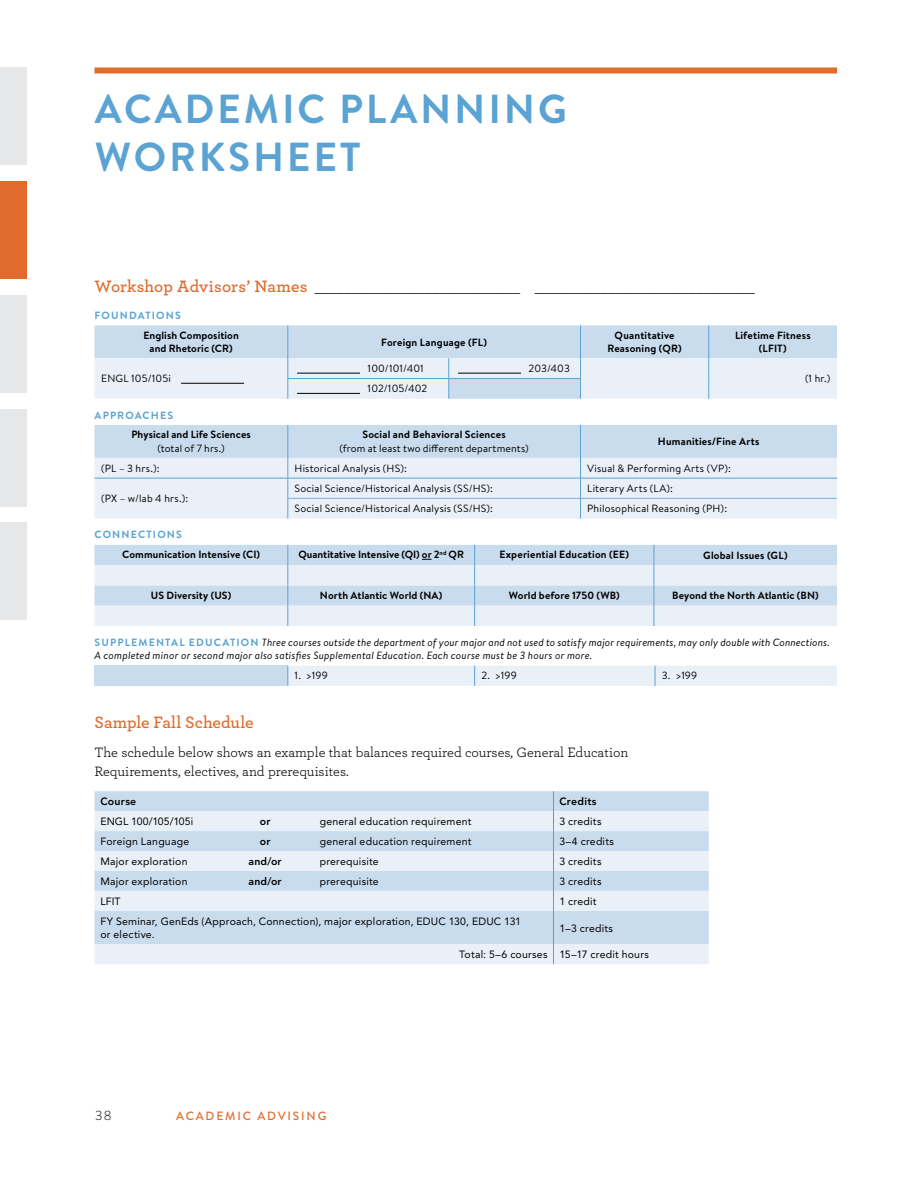
<style>
.page{position:relative;width:918px;height:1188px;background:#fff}
.page>*{position:absolute;margin:0;border:0;box-sizing:border-box;transform-origin:0 0}
.t1{font:700 40.5px/48.6px "Brandon Grotesque";letter-spacing:.07em;color:#5aa3d2}
.t2{font:600 17.25px "Archer";color:#e06b2d}
.t3{font:14.25px/19.5px "Archer";letter-spacing:-.005em;color:#000}
.t4{font:300 13.5px "Brandon Grotesque";color:#000}
.t5{font:500 12px "Brandon Grotesque";letter-spacing:.15em;color:#e06b2d}
.t6{font:700 10.5px/13.5px "Brandon Text";letter-spacing:.01em;color:#000;text-align:center}
.t7{font:10.5px "Brandon Text";letter-spacing:.02em;color:#000}
.t8{font:10.5px/13.5px "Avenir LT Std";letter-spacing:.02em;color:#000}
.t9{font:italic 10.5px/13.5px "Brandon Text";letter-spacing:.01em;color:#000}
.t10{font:700 10.5px "Brandon Grotesque";letter-spacing:.11em;color:#5aa3d2}
.t11{font:800 10.5px "Avenir LT Std";letter-spacing:.02em;color:#000}
.s1{font-weight:600;font-size:17.25px;color:#e06b2d}
.s2{font-family:"Brandon Grotesque";font-weight:700;font-style:normal;color:#5aa3d2}
</style>
<div class="page">
<div style="left:94px;top:68px;width:743px;height:6px;background:#e06b2d"></div>
<div style="left:0;top:68px;width:27px;height:97px;background:#e6e7e8"></div>
<div style="left:0;top:181px;width:27px;height:97px;background:#e06b2d"></div>
<div style="left:0;top:295px;width:27px;height:97px;background:#e6e7e8"></div>
<div style="left:0;top:409px;width:27px;height:97px;background:#e6e7e8"></div>
<div style="left:0;top:523px;width:27px;height:97px;background:#e6e7e8"></div>
<div style="left:94px;top:325px;width:743px;height:33px;background:#c9dcee"></div>
<hr style="left:288px;top:325px;width:1px;height:33px;background:#5aa3d2">
<hr style="left:580px;top:325px;width:1px;height:33px;background:#5aa3d2">
<hr style="left:708px;top:325px;width:1px;height:33px;background:#5aa3d2">
<svg style="left:94px;top:358px;width:743px;height:41px;background:#e4ecf6"></svg>
<hr style="left:181px;top:383px;width:63px;height:1px;background:#000">
<hr style="left:297px;top:373px;width:63px;height:1px;background:#000">
<hr style="left:458px;top:373px;width:63px;height:1px;background:#000">
<hr style="left:297px;top:393px;width:63px;height:1px;background:#000">
<svg style="left:94px;top:425px;width:743px;height:94px;background:#dce7f3"></svg>
<hr style="left:580px;top:498px;width:257px;height:1px;background:#7ab1da">
<div style="left:94px;top:545px;width:743px;height:20px;background:#c9dcee"></div>
<svg style="left:94px;top:565px;width:743px;height:61px;background:#dfe9f4"></svg>
<svg style="left:288px;top:545px;width:1px;height:81px"></svg>
<svg style="left:474px;top:545px;width:1px;height:81px"></svg>
<svg style="left:654px;top:545px;width:1px;height:81px"></svg>
<div style="left:94px;top:666px;width:194px;height:20px;background:#c9dcee"></div>
<div style="left:288px;top:666px;width:549px;height:20px;background:#eaf0f8"></div>
<div style="left:94px;top:791px;width:615px;height:20px;background:#c9dcee"></div>
<svg style="left:94px;top:811px;width:615px;height:153px;background:#dae6f3"></svg>
<svg style="left:553px;top:791px;width:1px;height:120px"></svg>
<hr style="left:553px;top:911px;width:1px;height:33px;background:#56a0d3">
<svg style="left:553px;top:944px;width:1px;height:20px"></svg>
<h1 class="t1" style="left:95px;top:85px;width:474px">ACADEMIC PLANNING<br>WORKSHEET</h1>
<h3 class="t3" style="left:94px;top:277px;width:662px"><span class="s1">Workshop Advisors’ Names</span> ____________________________ ______________________________</h3>
<p class="t10" style="left:95px;top:308px;width:88px">FOUNDATIONS</p>
<p class="t6" style="left:143px;top:328px;width:97px">English Composition and Rhetoric (CR)</p>
<p class="t6" style="left:381px;top:335px;width:107px">Foreign Language (FL)</p>
<p class="t6" style="left:607px;top:328px;width:76px">Quantitative<br>Reasoning (QR)</p>
<p class="t6" style="left:735px;top:328px;width:77px">Lifetime Fitness (LFIT)</p>
<p class="t7" style="left:101px;top:371px;width:71px">ENGL 105/105i</p>
<p class="t7" style="left:368px;top:361px;width:58px">100/101/401</p>
<p class="t7" style="left:529px;top:361px;width:43px">203/403</p>
<p class="t7" style="left:805px;top:371px;width:27px">(1 hr.)</p>
<p class="t7" style="left:368px;top:382px;width:61px">102/105/402</p>
<p class="t10" style="left:95px;top:408px;width:80px">APPROACHES</p>
<p class="t6" style="left:131px;top:428px;width:121px">Physical and Life Sciences</p>
<p class="t7" style="left:158px;top:441px;width:69px">(total of 7 hrs.)</p>
<p class="t6" style="left:362px;top:428px;width:145px">Social and Behavioral Sciences</p>
<p class="t7" style="left:340px;top:441px;width:191px">(from at least two different departments)</p>
<p class="t6" style="left:658px;top:435px;width:103px">Humanities/Fine Arts</p>
<p class="t7" style="left:101px;top:461px;width:60px">(PL – 3 hrs.):</p>
<p class="t7" style="left:295px;top:461px;width:114px">Historical Analysis (HS):</p>
<p class="t7" style="left:587px;top:461px;width:145px">Visual &amp; Performing Arts (VP):</p>
<p class="t7" style="left:101px;top:491px;width:89px">(PX – w/lab 4 hrs.):</p>
<p class="t7" style="left:295px;top:481px;width:200px">Social Science/Historical Analysis (SS/HS):</p>
<p class="t7" style="left:587px;top:481px;width:87px">Literary Arts (LA):</p>
<p class="t7" style="left:295px;top:501px;width:200px">Social Science/Historical Analysis (SS/HS):</p>
<p class="t7" style="left:587px;top:501px;width:141px">Philosophical Reasoning (PH):</p>
<p class="t10" style="left:95px;top:527px;width:89px">CONNECTIONS</p>
<p class="t6" style="left:122px;top:548px;width:140px">Communication Intensive (CI)</p>
<p class="t6" style="left:298px;top:548px;width:167px">Quantitative Intensive (QI) or 2<sup>nd</sup> QR</p>
<p class="t6" style="left:499px;top:548px;width:131px">Experiential Education (EE)</p>
<p class="t6" style="left:703px;top:548px;width:86px">Global Issues (GL)</p>
<p class="t6" style="left:151px;top:589px;width:82px">US Diversity (US)</p>
<p class="t6" style="left:320px;top:589px;width:124px">North Atlantic World (NA)</p>
<p class="t6" style="left:509px;top:589px;width:112px">World before 1750 (WB)</p>
<p class="t6" style="left:672px;top:589px;width:148px">Beyond the North Atlantic (BN)</p>
<p class="t9" style="left:95px;top:635px;width:737px"><span class="s2">SUPPLEMENTAL EDUCATION</span> Three courses outside the department of your major and not used to satisfy major requirements, may only double with Connections.<br>A completed minor or second major also satisfies Supplemental Education. Each course must be 3 hours or more.</p>
<p class="t7" style="left:295px;top:669px;width:35px">1. &gt;199</p>
<p class="t7" style="left:481px;top:669px;width:37px">2. &gt;199</p>
<p class="t7" style="left:662px;top:669px;width:37px">3. &gt;199</p>
<h2 class="t2" style="left:94px;top:710px;width:161px">Sample Fall Schedule</h2>
<h3 class="t3" style="left:94px;top:742px;width:535px">The schedule below shows an example that balances required courses, General Education<br>Requirements, electives, and prerequisites.</h3>
<p class="t11" style="left:100px;top:795px;width:37px">Course</p>
<p class="t11" style="left:559px;top:795px;width:39px">Credits</p>
<p class="t8" style="left:100px;top:815px;width:94px">ENGL 100/105/105i</p>
<p class="t11" style="left:260px;top:815px;width:12px">or</p>
<p class="t8" style="left:320px;top:815px;width:153px">general education requirement</p>
<p class="t8" style="left:559px;top:815px;width:44px">3 credits</p>
<p class="t8" style="left:100px;top:835px;width:90px">Foreign Language</p>
<p class="t11" style="left:260px;top:835px;width:12px">or</p>
<p class="t8" style="left:320px;top:835px;width:153px">general education requirement</p>
<p class="t8" style="left:559px;top:835px;width:56px">3–4 credits</p>
<p class="t8" style="left:100px;top:855px;width:89px">Major exploration</p>
<p class="t11" style="left:249px;top:855px;width:35px">and/or</p>
<p class="t8" style="left:320px;top:855px;width:61px">prerequisite</p>
<p class="t8" style="left:559px;top:855px;width:44px">3 credits</p>
<p class="t8" style="left:100px;top:875px;width:89px">Major exploration</p>
<p class="t11" style="left:249px;top:875px;width:35px">and/or</p>
<p class="t8" style="left:320px;top:875px;width:61px">prerequisite</p>
<p class="t8" style="left:559px;top:875px;width:44px">3 credits</p>
<p class="t8" style="left:100px;top:895px;width:22px">LFIT</p>
<p class="t8" style="left:559px;top:895px;width:39px">1 credit</p>
<p class="t8" style="left:100px;top:914px;width:422px">FY Seminar, GenEds (Approach, Connection), major exploration, EDUC 130, EDUC 131 or elective.</p>
<p class="t8" style="left:559px;top:921px;width:55px">1–3 credits</p>
<p class="t8" style="left:459px;top:948px;width:191px">Total: 5–6 courses 15–17 credit hours</p>
<p class="t4" style="left:95px;top:1106px;width:18px">38</p>
<p class="t5" style="left:176px;top:1108px;width:152px">ACADEMIC ADVISING</p>
</div>
